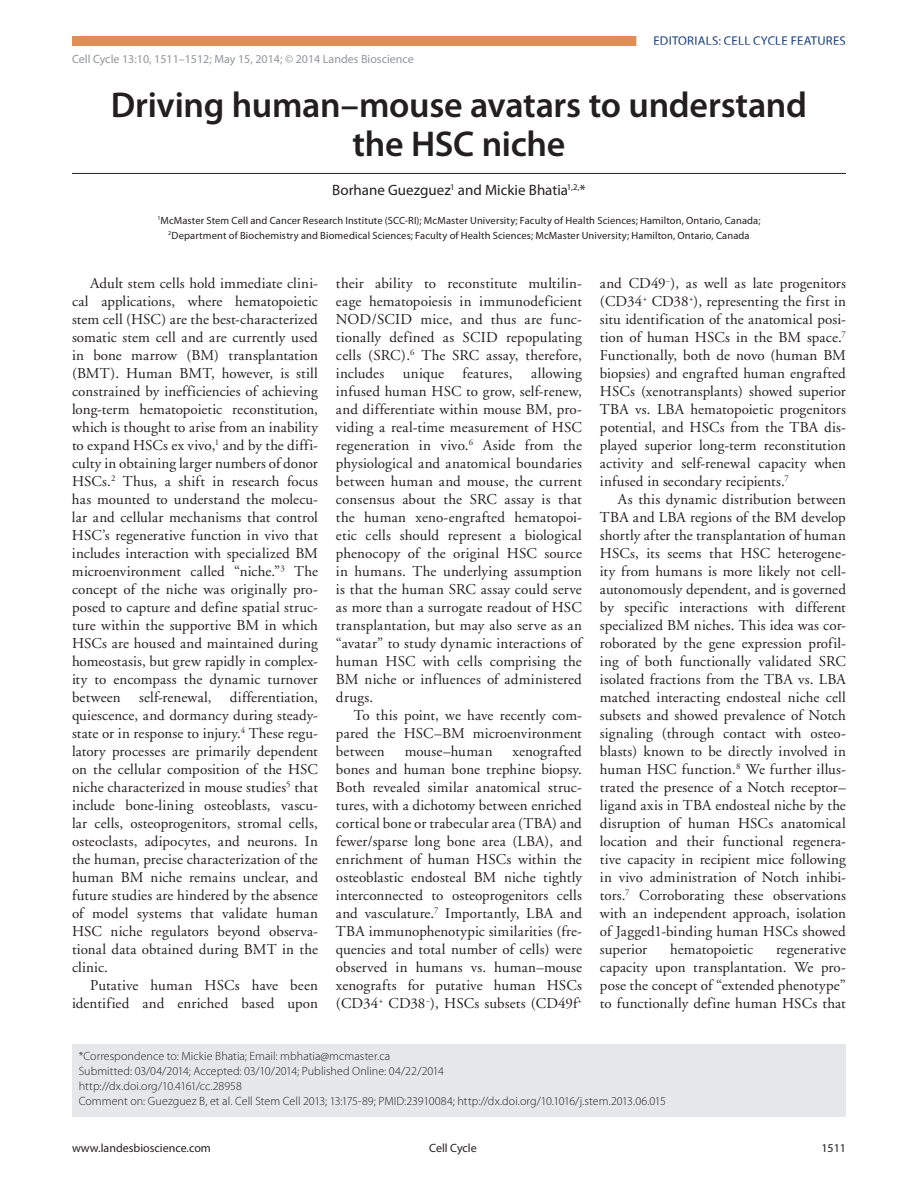
<style>
.page{position:relative;width:918px;height:1188px;background:#fff}
.page>*{position:absolute;margin:0;border:0;box-sizing:border-box;transform-origin:0 0}
.t1{font:600 36px/39px "Myriad Pro";letter-spacing:-.01em;color:#231f20;text-align:center}
.t2{font:15px/18px "Adobe Garamond";letter-spacing:.005em;color:#231f20;text-align:justify}
.t3{font:15px "Myriad Pro";color:#231f20}
.t4{font:12.75px "Myriad Pro";letter-spacing:.02em;color:#193f7c}
.t5{font:300 12px/15px "Myriad Pro";color:#231f20}
.t6{font:12px "Myriad Pro";color:#939598}
.t7{font:12px "Myriad Pro";color:#231f20}
.t8{font:10.5px/15px "Myriad Pro";letter-spacing:.015em;color:#231f20;text-align:center}
</style>
<div class="page">
<div style="left:72px;top:36px;width:774px;height:10px;background:#df8e57"></div>
<div style="left:636px;top:36px;width:210px;height:10px;background:#fff"></div>
<div style="left:72px;top:1044px;width:774px;height:73px;background:#e6e7e9"></div>
<hr style="left:72px;top:173px;width:774px;height:1px;background:#231f20">
<p class="t6" style="left:72px;top:52px;width:343px">Cell Cycle 13:10, 1511–1512; May 15, 2014; © 2014 Landes Bioscience</p>
<p class="t4" style="left:653px;top:33px;width:194px">Editorials: Cell Cycle Features</p>
<h1 class="t1" style="left:111px;top:85px;width:698px">Driving human–mouse avatars to understand the HSC niche</h1>
<p class="t3" style="left:332px;top:181px;width:255px">Borhane Guezguez<sup>1</sup> and Mickie Bhatia<sup>1,2,</sup>*</p>
<p class="t8" style="left:157px;top:212px;width:605px"><sup>1</sup>McMaster Stem Cell and Cancer Research Institute (SCC-RI); McMaster University; Faculty of Health Sciences; Hamilton, Ontario, Canada;<br><sup>2</sup>Department of Biochemistry and Biomedical Sciences; Faculty of Health Sciences; McMaster University; Hamilton, Ontario, Canada</p>
<p class="t2" style="left:72px;top:275px;width:248px;text-indent:18px">Adult stem cells hold immediate clini&shy;cal applications, where hematopoietic stem cell (HSC) are the best-characterized somatic stem cell and are currently used in bone marrow (BM) transplantation (BMT). Human BMT, however, is still constrained by inefficiencies of achieving long-term hematopoietic reconstitution, which is thought to arise from an inability to expand HSCs ex vivo,<sup>1</sup> and by the diffi&shy;culty in obtaining larger numbers of donor HSCs.<sup>2</sup> Thus, a shift in research focus has mounted to understand the molecu&shy;lar and cellular mechanisms that control HSC’s regenerative function in vivo that includes interaction with specialized BM microenvironment called “niche.”<sup>3</sup> The concept of the niche was originally pro&shy;posed to capture and define spatial struc&shy;ture within the supportive BM in which HSCs are housed and maintained during homeostasis, but grew rapidly in complex&shy;ity to encompass the dynamic turnover between self-renewal, differentiation, quiescence, and dormancy during steady&shy;state or in response to injury.<sup>4</sup> These regu&shy;latory processes are primarily dependent on the cellular composition of the HSC niche characterized in mouse studies<sup>5</sup> that include bone-lining osteoblasts, vascu&shy;lar cells, osteoprogenitors, stromal cells, osteoclasts, adipocytes, and neurons. In the human, precise characterization of the human BM niche remains unclear, and future studies are hindered by the absence of model systems that validate human HSC niche regulators beyond observa&shy;tional data obtained during BMT in the clinic.</p>
<p class="t2" style="left:72px;top:977px;width:247px;text-align:right">Putative human HSCs have been identified and enriched based upon</p>
<p class="t2" style="left:336px;top:275px;width:247px">their ability to reconstitute multilin&shy;eage hematopoiesis in immunodeficient NOD/SCID mice, and thus are func&shy;tionally defined as SCID repopulating cells (SRC).<sup>6</sup> The SRC assay, therefore, includes unique features, allowing infused human HSC to grow, self-renew, and differentiate within mouse BM, pro&shy;viding a real-time measurement of HSC regeneration in vivo.<sup>6</sup> Aside from the physiological and anatomical boundaries between human and mouse, the current consensus about the SRC assay is that the human xeno-engrafted hematopoi&shy;etic cells should represent a biological phenocopy of the original HSC source in humans. The underlying assumption is that the human SRC assay could serve as more than a surrogate readout of HSC transplantation, but may also serve as an “avatar” to study dynamic interactions of human HSC with cells comprising the BM niche or influences of administered drugs.</p>
<p class="t2" style="left:336px;top:707px;width:247px;text-indent:18px">To this point, we have recently com&shy;pared the HSC–BM microenvironment between</p>
<p class="t2" style="left:600px;top:275px;width:248px">and CD49<sup>−</sup>), as well as late progenitors (CD34<sup>+</sup> CD38<sup>+</sup>), representing the first in situ identification of the anatomical posi&shy;tion of human HSCs in the BM space.<sup>7<br></sup>Functionally, both de novo (human BM biopsies) and engrafted human engrafted HSCs (xenotransplants) showed superior TBA vs. LBA hematopoietic progenitors potential, and HSCs from the TBA dis&shy;played superior long-term reconstitution activity and self-renewal capacity when infused in secondary recipients.<sup>7</sup></p>
<p class="t2" style="left:600px;top:491px;width:248px;text-indent:18px">As this dynamic distribution between TBA and LBA regions of the BM develop shortly after the transplantation of human HSCs, its seems that HSC heterogene&shy;ity from humans is more likely not cell&shy;autonomously dependent, and is governed by specific interactions with different specialized BM niches. This idea was cor&shy;roborated by the gene expression profil&shy;ing of both functionally validated SRC isolated fractions from the TBA vs. LBA matched interacting endosteal niche cell subsets and showed prevalence of Notch signaling (through contact with osteo&shy;blasts) known to be directly involved in human HSC function.<sup>8</sup> We further illus&shy;trated the presence of a Notch receptor– ligand axis in TBA endosteal niche by the disruption of human HSCs anatomical location and their functional regenera&shy;tive capacity in recipient mice following in vivo administration of Notch inhibi&shy;tors.<sup>7</sup> Corroborating these observations with an independent approach, isolation of Jagged1-binding human HSCs showed superior</p>
<p class="t2" style="left:336px;top:743px;width:248px;text-indent:177px">xenografted bones and human bone trephine biopsy.<br>Both revealed similar anatomical struc&shy;tures, with a dichotomy between enriched cortical bone or trabecular area (TBA) and fewer/sparse long bone area (LBA), and enrichment of human HSCs within the osteoblastic endosteal BM niche tightly interconnected to osteoprogenitors cells and vasculature.<sup>7</sup> Importantly, LBA and TBA immunophenotypic similarities (fre&shy;quencies and total number of cells) were observed in humans vs. human–mouse xenografts for putative human HSCs (CD34<sup>+</sup> CD38<sup>−</sup>), HSCs subsets (CD49f<sup>+</sup></p>
<p class="t2" style="left:405px;top:743px;width:89px">mouse–human</p>
<p class="t2" style="left:670px;top:941px;width:84px">hematopoietic</p>
<p class="t2" style="left:600px;top:941px;width:247px;text-indent:176px">regenerative capacity upon transplantation. We pro&shy;pose the concept of “extended phenotype” to functionally define human HSCs that</p>
<p class="t5" style="left:79px;top:1048px;width:589px">*Correspondence to: Mickie Bhatia; Email: mbhatia@mcmaster.ca<br>Submitted: 03/04/2014; Accepted: 03/10/2014; Published Online: 04/22/2014<br>http://dx.doi.org/10.4161/cc.28958<br>Comment on: Guezguez B, et al. Cell Stem Cell 2013; 13:175-89; PMID:23910084; http://dx.doi.org/10.1016/j.stem.2013.06.015</p>
<p class="t7" style="left:72px;top:1141px;width:140px">www.landesbioscience.com</p>
<p class="t7" style="left:429px;top:1141px;width:49px">Cell Cycle</p>
<p class="t7" style="left:821px;top:1141px;width:26px">1511</p>
</div>
